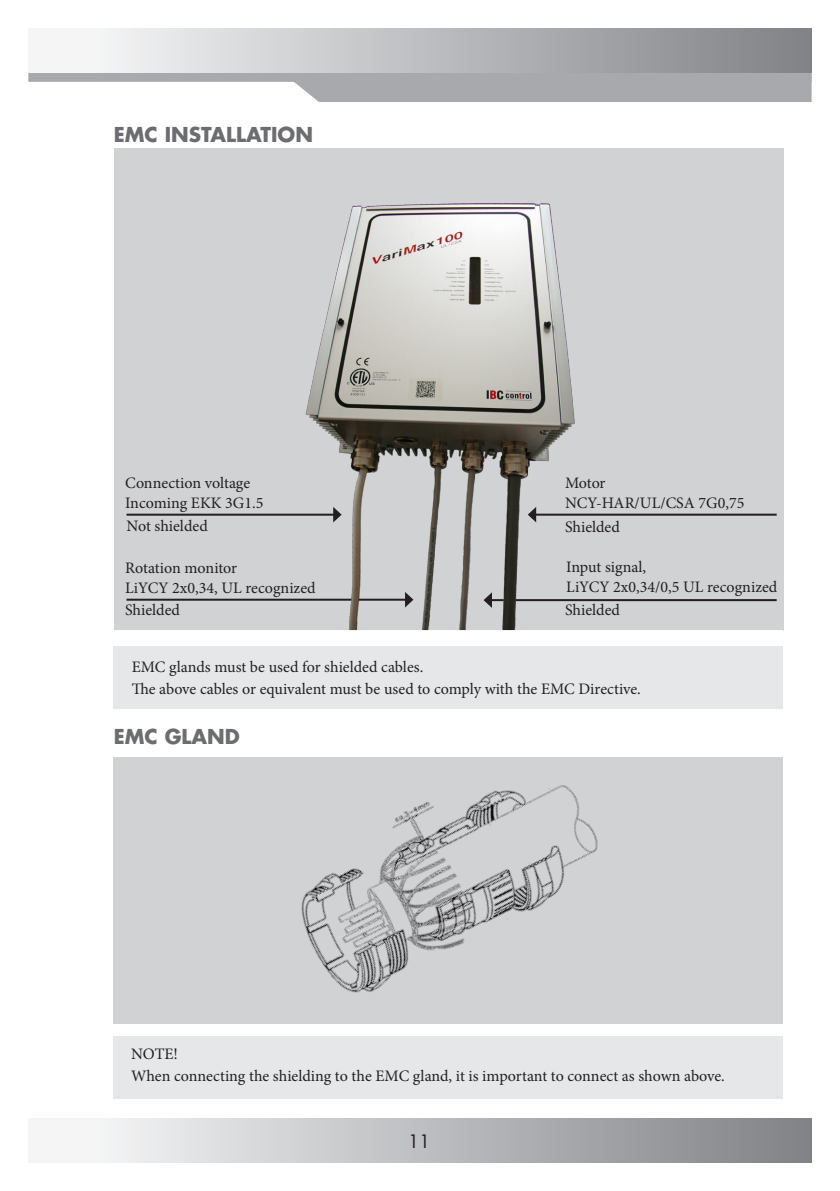
<style>
.page{position:relative;width:840px;height:1191px;background:#fff}
.page>*{position:absolute;margin:0;border:0;box-sizing:border-box;transform-origin:0 0}
.Rubrik_luft_1mm{font:700 20px "Futura";color:#6c6d70}
.t1{font:18px "Futura";color:#231f20}
.Bullet{font:16px "Minion Pro";color:#231f20}
</style>
<div class="page">
<div style="left:28px;top:63px;width:783px;height:19px;background:linear-gradient(to right,#a8a9ad,#a8a9ad)"></div>
<div style="left:28px;top:28px;width:783px;height:44px;background:linear-gradient(to right,#fcfdfe,#808286)"></div>
<div style="left:284px;top:75px;width:527px;height:27px;background:#a8a9ad"></div>
<div style="left:28px;top:1118px;width:783px;height:44px;background:linear-gradient(to right,#fcfdfe,#808286)"></div>
<div style="left:114px;top:149px;width:669px;height:481px;background:#d1d2d4"></div>
<hr style="left:126px;top:598px;width:280px;height:2px;background:#231f20">
<hr style="left:126px;top:513px;width:208px;height:2px;background:#231f20">
<hr style="left:535px;top:513px;width:241px;height:2px;background:#231f20">
<hr style="left:490px;top:599px;width:286px;height:2px;background:#231f20">
<img style="left:273px;top:203px;width:308px;height:427px">
<div style="left:113px;top:646px;width:669px;height:62px;background:#e6e7e9"></div>
<div style="left:113px;top:756px;width:669px;height:267px;background:#d1d2d4"></div>
<img style="left:276px;top:756px;width:341px;height:268px">
<div style="left:113px;top:1036px;width:669px;height:62px;background:#e6e7e9"></div>
<p class="Rubrik_luft_1mm" style="left:114px;top:121px;width:200px">EMC INSTALLATION</p>
<p class="Bullet" style="left:125px;top:472px;width:126px">Connection voltage</p>
<p class="Bullet" style="left:125px;top:492px;width:140px">Incoming EKK 3G1.5</p>
<p class="Bullet" style="left:126px;top:515px;width:83px">Not shielded</p>
<p class="Bullet" style="left:125px;top:557px;width:113px">Rotation monitor</p>
<p class="Bullet" style="left:125px;top:577px;width:192px">LiYCY 2x0,34, UL recognized</p>
<p class="Bullet" style="left:125px;top:599px;width:56px">Shielded</p>
<p class="Bullet" style="left:564px;top:472px;width:42px">Motor</p>
<p class="Bullet" style="left:564px;top:492px;width:181px">NCY-HAR/UL/CSA 7G0,75</p>
<p class="Bullet" style="left:564px;top:516px;width:56px">Shielded</p>
<p class="Bullet" style="left:566px;top:556px;width:81px">Input signal,</p>
<p class="Bullet" style="left:566px;top:576px;width:212px">LiYCY 2x0,34/0,5 UL recognized</p>
<p class="Bullet" style="left:565px;top:599px;width:56px">Shielded</p>
<p class="Bullet" style="left:132px;top:656px;width:293px">EMC glands must be used for shielded cables.</p>
<p class="Bullet" style="left:132px;top:678px;width:510px">The above cables or equivalent must be used to comply with the EMC Directive.</p>
<p class="Rubrik_luft_1mm" style="left:114px;top:723px;width:127px">EMC GLAND</p>
<p class="Bullet" style="left:131px;top:1043px;width:49px">NOTE!</p>
<p class="Bullet" style="left:131px;top:1065px;width:595px">When connecting the shielding to the EMC gland, it is important to connect as shown above.</p>
<p class="t1" style="left:408px;top:1129px;width:24px">11</p>
</div>
